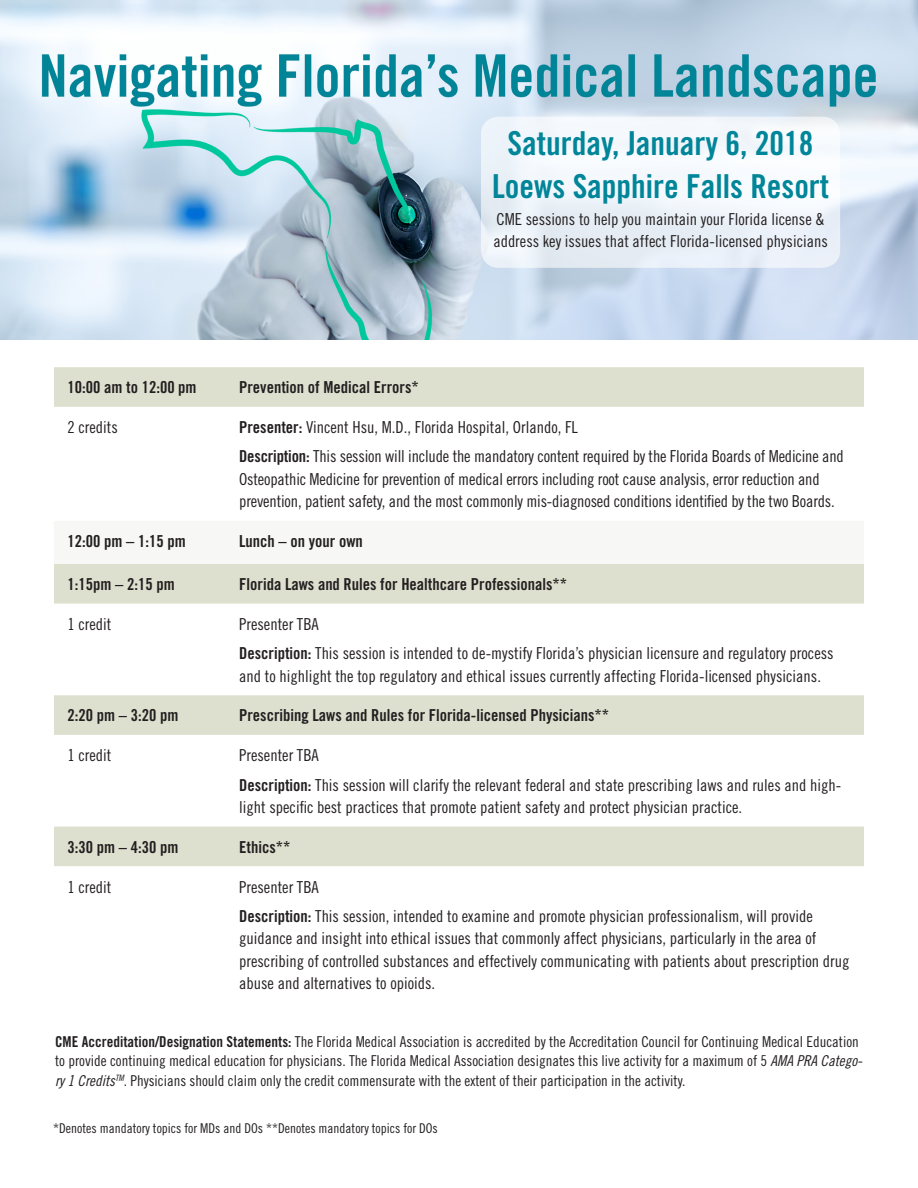
<style>
.page{position:relative;width:918px;height:1188px;background:#fff}
.page>*{position:absolute;margin:0;border:0;box-sizing:border-box;transform-origin:0 0}
.t1{font:33px "Trade Gothic Bold Cond Twenty";color:#008599}
.copy{font:16.5px/22.5px "Trade Gothic Cond Eighteen";color:#231f20}
.bold{font:16.5px "Trade Gothic Bold Cond Twenty";color:#231f20}
.copy-2{font:15px/19.5px "Trade Gothic Cond Eighteen";color:#231f20}
.copy-3{font:13.5px "Trade Gothic Cond Eighteen";color:#231f20}
.s1{font-family:"Trade Gothic Bold Cond Twenty"}
.s2{font-family:"Trade Gothic Cond Eighteen Obl"}
</style>
<div class="page">
<img style="left:0;top:0;width:918px;height:339px">
<div style="left:481px;top:117px;width:359px;height:151px;background:linear-gradient(to right,#ebf1f7,#f4f7fc);border-radius:18px"></div>
<svg style="left:54px;top:367px;width:810px;height:499px"></svg>
<div style="left:54px;top:521px;width:810px;height:43px;background:#f7f8f5"></div>
<p class="t1" style="left:508px;top:123px;width:307px">Saturday, January 6, 2018</p>
<p class="t1" style="left:492px;top:167px;width:339px">Loews Sapphire Falls Resort</p>
<p class="copy" style="left:493px;top:207px;width:336px">CME sessions to help you maintain your Florida license &amp; address key issues that affect Florida-licensed physicians</p>
<p class="bold" style="left:68px;top:377px;width:131px">10:00 am to 12:00 pm</p>
<p class="bold" style="left:239px;top:377px;width:181px">Prevention of Medical Errors*</p>
<p class="copy" style="left:68px;top:416px;width:52px">2 credits</p>
<p class="copy" style="left:239px;top:416px;width:340px"><span class="s1">Presenter:</span> Vincent Hsu, M.D., Florida Hospital, Orlando, FL</p>
<p class="copy" style="left:239px;top:445px;width:606px"><span class="s1">Description:</span> This session will include the mandatory content required by the Florida Boards of Medicine and<br>Osteopathic Medicine for prevention of medical errors including root cause analysis, error reduction and prevention, patient safety, and the most commonly mis-diagnosed conditions identified by the two Boards.</p>
<p class="bold" style="left:68px;top:531px;width:120px">12:00 pm – 1:15 pm</p>
<p class="bold" style="left:239px;top:531px;width:125px">Lunch – on your own</p>
<p class="bold" style="left:68px;top:574px;width:109px">1:15pm – 2:15 pm</p>
<p class="bold" style="left:239px;top:574px;width:329px">Florida Laws and Rules for Healthcare Professionals**</p>
<p class="copy" style="left:68px;top:613px;width:45px">1 credit</p>
<p class="copy" style="left:239px;top:613px;width:81px">Presenter TBA</p>
<p class="copy" style="left:239px;top:642px;width:596px"><span class="s1">Description:</span> This session is intended to de-mystify Florida’s physician licensure and regulatory process and to highlight the top regulatory and ethical issues currently affecting Florida-licensed physicians.</p>
<p class="bold" style="left:68px;top:705px;width:112px">2:20 pm – 3:20 pm</p>
<p class="bold" style="left:239px;top:705px;width:372px">Prescribing Laws and Rules for Florida-licensed Physicians**</p>
<p class="copy" style="left:68px;top:744px;width:45px">1 credit</p>
<p class="copy" style="left:239px;top:744px;width:81px">Presenter TBA</p>
<p class="copy" style="left:239px;top:773px;width:603px"><span class="s1">Description:</span> This session will clarify the relevant federal and state prescribing laws and rules and high&shy;light specific best practices that promote patient safety and protect physician practice.</p>
<p class="bold" style="left:68px;top:837px;width:112px">3:30 pm – 4:30 pm</p>
<p class="bold" style="left:239px;top:837px;width:53px">Ethics**</p>
<p class="copy" style="left:68px;top:875px;width:45px">1 credit</p>
<p class="copy" style="left:239px;top:875px;width:81px">Presenter TBA</p>
<p class="copy" style="left:239px;top:905px;width:612px"><span class="s1">Description:</span> This session, intended to examine and promote physician professionalism, will provide guidance and insight into ethical issues that commonly affect physicians, particularly in the area of prescribing of controlled substances and effectively communicating with patients about prescription drug abuse and alternatives to opioids.</p>
<p class="copy-2" style="left:55px;top:1032px;width:809px"><span class="s1">CME Accreditation/Designation Statements:</span> The Florida Medical Association is accredited by the Accreditation Council for Continuing Medical Education to provide continuing medical education for physicians. The Florida Medical Association designates this live activity for a maximum of 5 <span class="s2">AMA PRA Catego&shy;ry 1 Credits</span><sup>TM</sup>. Physicians should claim only the credit commensurate with the extent of their participation in the activity.</p>
<p class="copy-3" style="left:53px;top:1120px;width:386px">*Denotes mandatory topics for MDs and DOs **Denotes mandatory topics for DOs</p>
</div>
